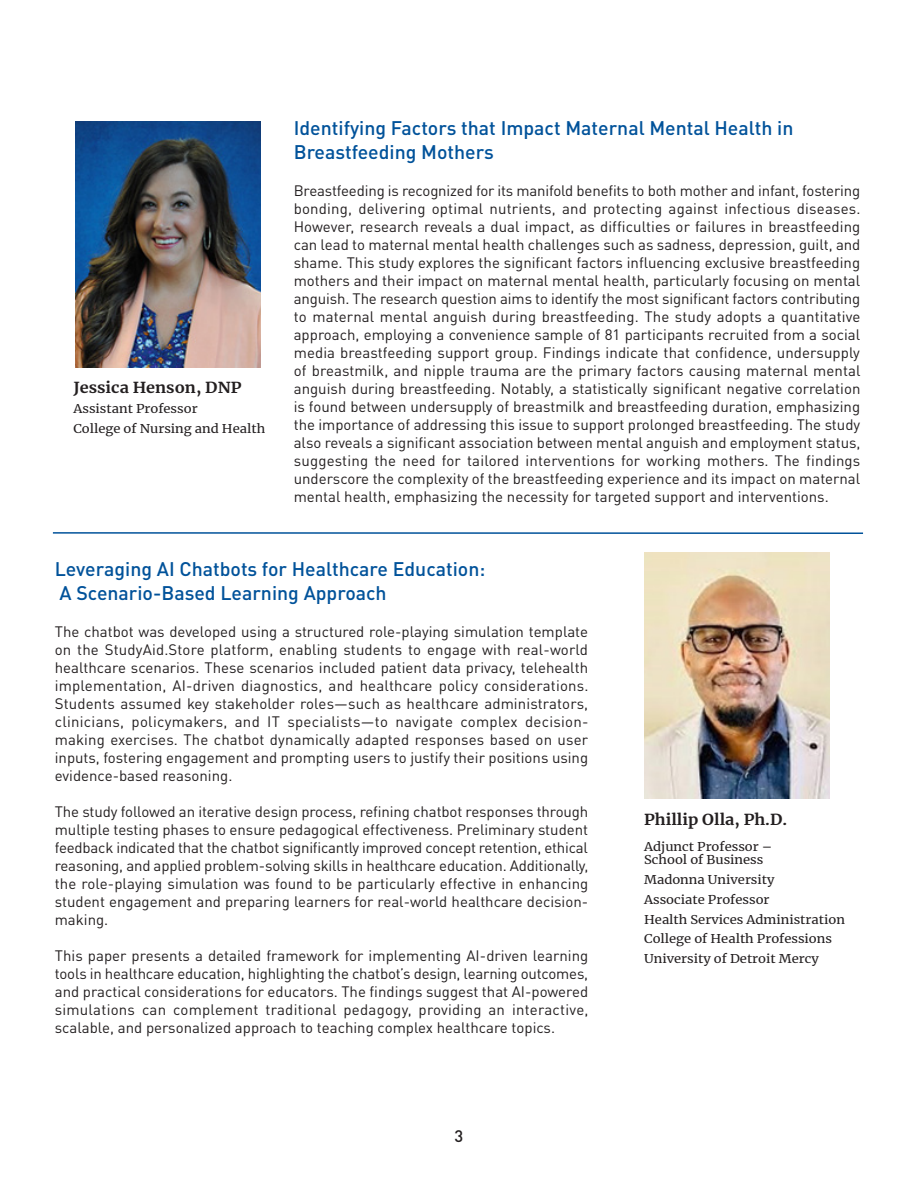
<style>
.page{position:relative;width:918px;height:1188px;background:#fff}
.page>*{position:absolute;margin:0;border:0;box-sizing:border-box;transform-origin:0 0}
.t1{font:500 19.5px/23.4px "DIN Pro";color:#01529a}
.t2{font:500 16.5px "DIN Pro";color:#231f20}
.Better_Justification{font:15px/18px "DIN Pro";color:#231f20;text-align:justify}
.t3{font:700 15px "Merriweather";color:#231f20;scale:1.08 1}
.t4{font:12px/13.5px "Merriweather";color:#231f20;scale:1.08 1}
</style>
<div class="page">
<img style="left:76px;top:122px;width:184px;height:245px">
<img style="left:644px;top:553px;width:185px;height:245px">
<hr style="left:53px;top:532px;width:810px;height:2px;background:#01529a">
<p class="t3" style="left:73px;top:378px;width:157px">Jessica Henson, DNP</p>
<p class="t4" style="left:73px;top:402px;width:116px">Assistant Professor</p>
<p class="t4" style="left:73px;top:422px;width:179px">College of Nursing and Health</p>
<p class="t1" style="left:294px;top:115px;width:501px">Identifying Factors that Impact Maternal Mental Health in<br>Breastfeeding Mothers</p>
<p class="Better_Justification" style="left:294px;top:180px;width:568px">Breastfeeding is recognized for its manifold benefits to both mother and infant, fostering bonding, delivering optimal nutrients, and protecting against infectious diseases.<br>However, research reveals a dual impact, as difficulties or failures in breastfeeding can lead to maternal mental health challenges such as sadness, depression, guilt, and shame. This study explores the significant factors influencing exclusive breastfeeding mothers and their impact on maternal mental health, particularly focusing on mental anguish. The research question aims to identify the most significant factors contributing to maternal mental anguish during breastfeeding. The study adopts a quantitative approach, employing a convenience sample of 81 participants recruited from a social media breastfeeding support group. Findings indicate that confidence, undersupply of breastmilk, and nipple trauma are the primary factors causing maternal mental anguish during breastfeeding. Notably, a statistically significant negative correlation is found between undersupply of breastmilk and breastfeeding duration, emphasizing the importance of addressing this issue to support prolonged breastfeeding. The study also reveals a significant association between mental anguish and employment status, suggesting the need for tailored interventions for working mothers. The findings underscore the complexity of the breastfeeding experience and its impact on maternal mental health, emphasizing the necessity for targeted support and interventions.</p>
<p class="t1" style="left:55px;top:555px;width:432px">Leveraging AI Chatbots for Healthcare Education:<br>A Scenario-Based Learning Approach</p>
<p class="Better_Justification" style="left:55px;top:621px;width:535px">The chatbot was developed using a structured role-playing simulation template on the StudyAid.Store platform, enabling students to engage with real-world healthcare scenarios. These scenarios included patient data privacy, telehealth implementation, AI-driven diagnostics, and healthcare policy considerations.<br>Students assumed key stakeholder roles—such as healthcare administrators, clinicians, policymakers, and IT specialists—to navigate complex decision&shy;making exercises. The chatbot dynamically adapted responses based on user inputs, fostering engagement and prompting users to justify their positions using evidence-based reasoning.</p>
<p class="Better_Justification" style="left:55px;top:801px;width:535px">The study followed an iterative design process, refining chatbot responses through multiple testing phases to ensure pedagogical effectiveness. Preliminary student feedback indicated that the chatbot significantly improved concept retention, ethical reasoning, and applied problem-solving skills in healthcare education. Additionally, the role-playing simulation was found to be particularly effective in enhancing student engagement and preparing learners for real-world healthcare decision&shy;making.</p>
<p class="Better_Justification" style="left:55px;top:945px;width:535px">This paper presents a detailed framework for implementing AI-driven learning tools in healthcare education, highlighting the chatbot’s design, learning outcomes, and practical considerations for educators. The findings suggest that AI-powered simulations can complement traditional pedagogy, providing an interactive, scalable, and personalized approach to teaching complex healthcare topics.</p>
<p class="t2" style="left:455px;top:1122px;width:10px">3</p>
<p class="t3" style="left:644px;top:809px;width:134px">Phillip Olla, Ph.D.</p>
<p class="t4" style="left:644px;top:839px;width:120px">Adjunct Professor –<br>School of Business</p>
<p class="t4" style="left:644px;top:872px;width:122px">Madonna University</p>
<p class="t4" style="left:644px;top:892px;width:118px">Associate Professor</p>
<p class="t4" style="left:644px;top:912px;width:187px">Health Services Administration</p>
<p class="t4" style="left:644px;top:932px;width:176px">College of Health Professions</p>
<p class="t4" style="left:644px;top:952px;width:163px">University of Detroit Mercy</p>
</div>
